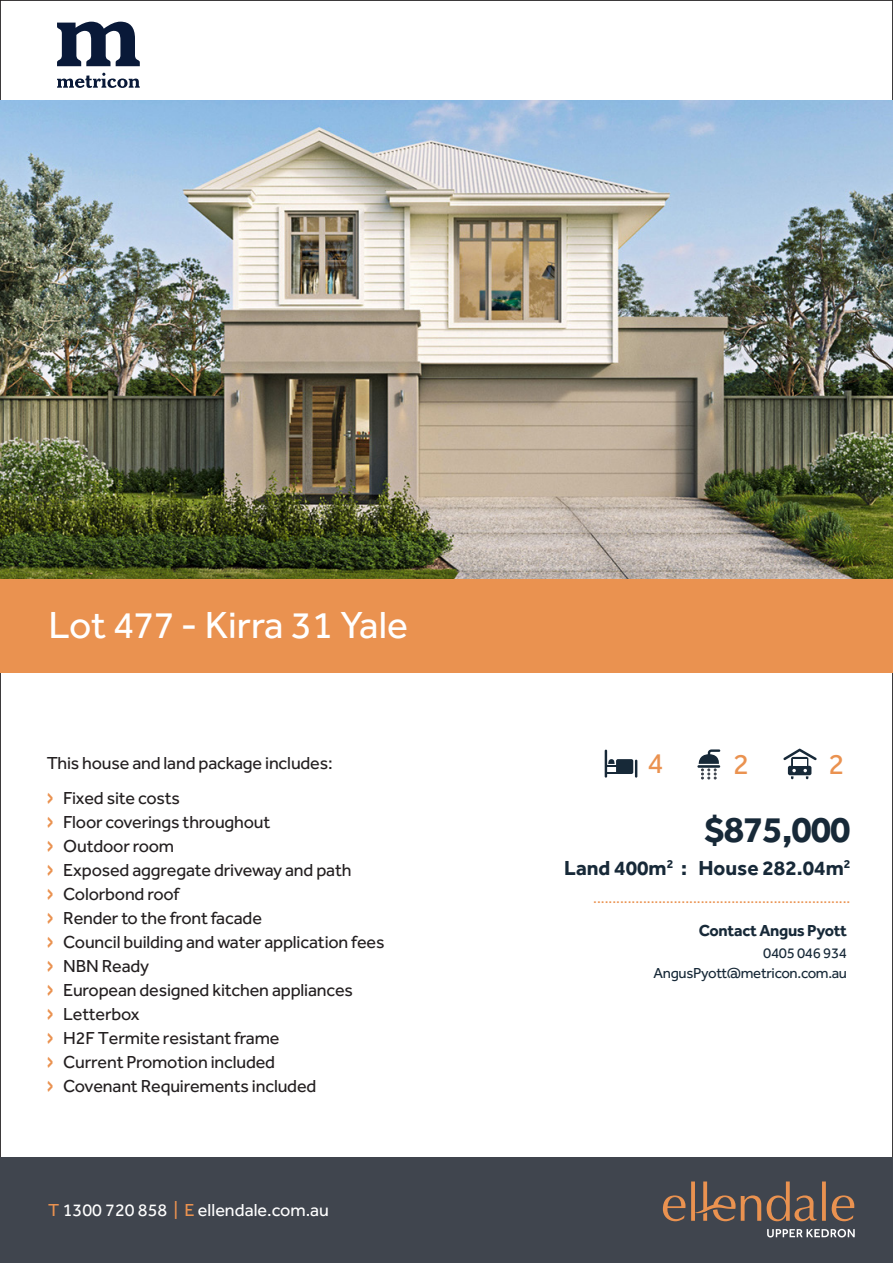
<style>
.page{position:relative;width:893px;height:1263px;background:#fff}
.page>*{position:absolute;margin:0;border:0;box-sizing:border-box;transform-origin:0 0}
.t1{font:39px "Effra";letter-spacing:-.005em;color:#fff}
.t2{font:700 37.5px "Effra";letter-spacing:-.03em;color:#172938}
.t3{font:29.55px "Effra";color:#ea9250}
.t4{font:700 21px "Effra";color:#172938}
.t5{font:18px "Effra";letter-spacing:-.01em;color:#231f20}
.t6{font:18px "Effra";color:#fff}
.t7{font:700 16.5px "Effra";letter-spacing:-.02em;color:#172938}
.t8{font:15px "Effra";color:#ea9250}
.t9{font:15px "Effra";letter-spacing:-.02em;color:#172938}
.s1{font-weight:700;font-size:24px;color:#ea9250}
.s2{color:#ea9250}
</style>
<div class="page">
<div style="left:0;top:578px;width:893px;height:95px;background:#ea9250"></div>
<div style="left:0;top:1158px;width:893px;height:105px;background:#40454e"></div>
<svg style="left:767px;top:1229px;width:88px;height:8px"></svg>
<svg style="left:767px;top:1181px;width:49px;height:40px"></svg>
<svg style="left:822px;top:1181px;width:4px;height:40px"></svg>
<svg style="left:832px;top:1195px;width:22px;height:26px"></svg>
<svg style="left:663px;top:1195px;width:22px;height:26px"></svg>
<svg style="left:691px;top:1181px;width:70px;height:40px"></svg>
<svg style="left:788px;top:766px;width:23px;height:13px"></svg>
<div style="left:791px;top:757px;width:17px;height:11px;background:#172938;border-radius:2px"></div>
<div style="left:793px;top:759px;width:14px;height:7px;background:#fff"></div>
<svg style="left:783px;top:749px;width:34px;height:11px"></svg>
<div style="left:616px;top:759px;width:17px;height:15px;background:#172938;border-radius:2px"></div>
<svg style="left:635px;top:760px;width:2px;height:18px"></svg>
<hr style="left:605px;top:750px;width:2px;height:28px;background:#172938">
<svg style="left:607px;top:759px;width:10px;height:8px"></svg>
<hr style="left:697px;top:765px;width:23px;height:3px;background:#172938">
<svg style="left:698px;top:749px;width:22px;height:30px"></svg>
<img style="left:0;top:101px;width:893px;height:477px">
<svg style="left:57px;top:22px;width:83px;height:44px"></svg>
<svg style="left:57px;top:73px;width:83px;height:15px"></svg>
<p class="t1" style="left:48px;top:603px;width:361px">Lot 477 - Kirra 31 Yale</p>
<p class="t5" style="left:47px;top:752px;width:287px">This house and land package includes:</p>
<p class="t3" style="left:648px;top:746px;width:18px">4</p>
<p class="t3" style="left:733px;top:746px;width:18px">2</p>
<p class="t3" style="left:829px;top:746px;width:18px">2</p>
<p class="t5" style="left:47px;top:788px;width:135px"><span class="s1">&gt;</span> Fixed site costs</p>
<p class="t5" style="left:47px;top:812px;width:225px"><span class="s1">&gt;</span> Floor coverings throughout</p>
<p class="t5" style="left:47px;top:836px;width:129px"><span class="s1">&gt;</span> Outdoor room</p>
<p class="t5" style="left:47px;top:860px;width:306px"><span class="s1">&gt;</span> Exposed aggregate driveway and path</p>
<p class="t5" style="left:47px;top:884px;width:134px"><span class="s1">&gt;</span> Colorbond roof</p>
<p class="t5" style="left:47px;top:908px;width:217px"><span class="s1">&gt;</span> Render to the front facade</p>
<p class="t5" style="left:47px;top:932px;width:339px"><span class="s1">&gt;</span> Council building and water application fees</p>
<p class="t5" style="left:47px;top:956px;width:104px"><span class="s1">&gt;</span> NBN Ready</p>
<p class="t5" style="left:47px;top:980px;width:308px"><span class="s1">&gt;</span> European designed kitchen appliances</p>
<p class="t5" style="left:47px;top:1004px;width:94px"><span class="s1">&gt;</span> Letterbox</p>
<p class="t5" style="left:47px;top:1028px;width:234px"><span class="s1">&gt;</span> H2F Termite resistant frame</p>
<p class="t5" style="left:47px;top:1052px;width:230px"><span class="s1">&gt;</span> Current Promotion included</p>
<p class="t5" style="left:47px;top:1076px;width:271px"><span class="s1">&gt;</span> Covenant Requirements included</p>
<p class="t2" style="left:705px;top:806px;width:147px">$875,000</p>
<p class="t4" style="left:564px;top:855px;width:288px">Land 400m<sup>2</sup> : House 282.04m<sup>2</sup></p>
<p class="t8" style="left:593px;top:889px;width:259px">...................................................................</p>
<p class="t7" style="left:699px;top:920px;width:150px">Contact Angus Pyott</p>
<p class="t9" style="left:763px;top:944px;width:85px">0405 046 934</p>
<p class="t9" style="left:653px;top:964px;width:195px">AngusPyott@metricon.com.au</p>
<p class="t6" style="left:48px;top:1200px;width:282px"><span class="s2">T</span> 1300 720 858 <span class="s2">| E</span> ellendale.com.au</p>
</div>
